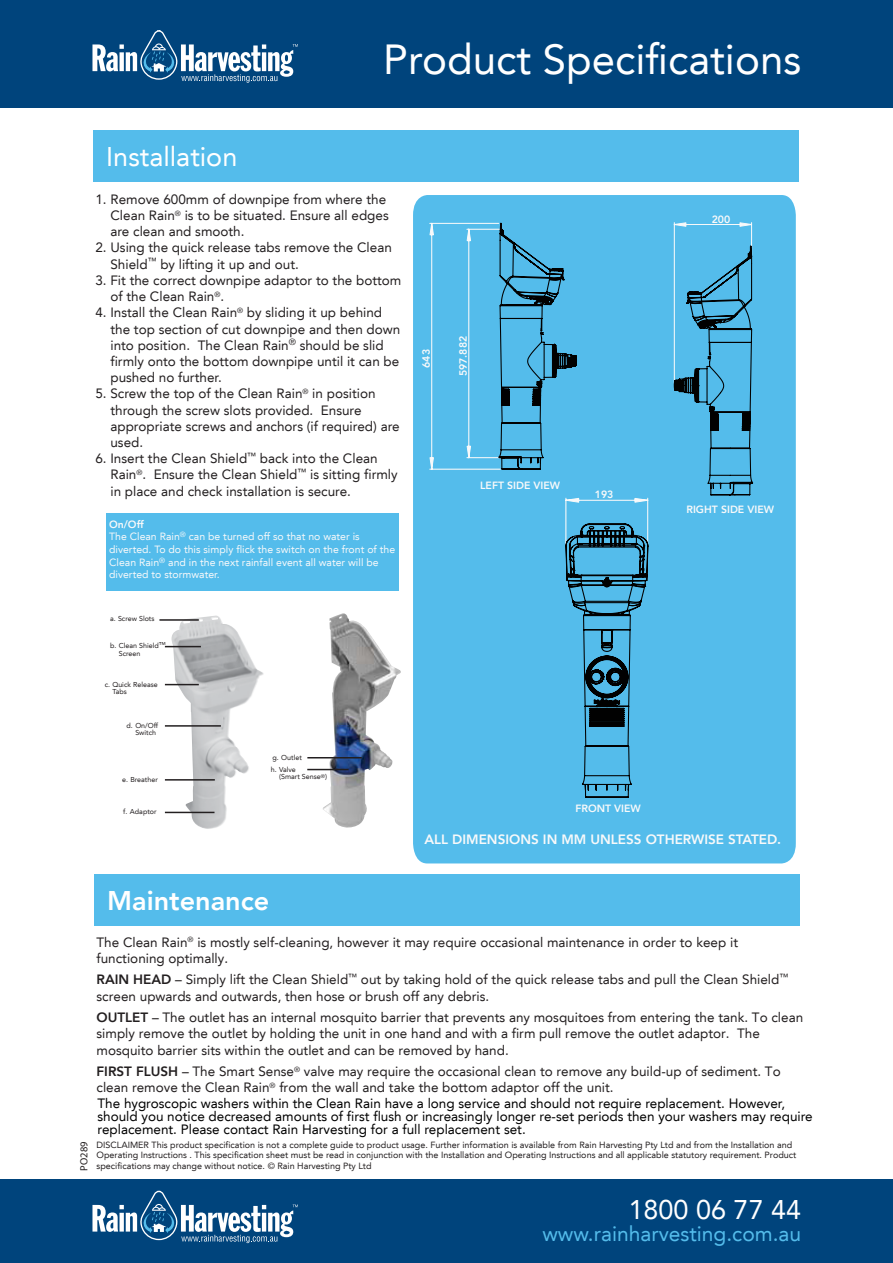
<style>
.page{position:relative;width:893px;height:1263px;background:#fff}
.page>*{position:absolute;margin:0;border:0;box-sizing:border-box;transform-origin:0 0}
.t1{font:42px "Avenir LT";color:#fff}
.t2{font:27px "Avenir LT";color:#fff}
.t3{font:800 27px "Avenir LT";color:#fff}
.t4{font:21px "Avenir LT";color:#54bceb}
.t5{font:13.5px/16.2px "Avenir LT";color:#231f20}
.t6{font:13.5px/13.2px "Avenir LT";color:#000}
.t7{font:800 13.5px "Avenir LT";color:#f8f9fa}
.t8{font:10.5px/12.6px "Avenir LT";color:#f8f9fa}
.t9{font:800 10.5px "Avenir LT";color:#f8f9fa}
.t10{font:10.5px "Myriad";color:#231f20}
.t11{font:9px/10.8px "Avenir LT";color:#231f20}
.t12{font:7.2px/7.8px "Avenir LT";color:#231f20}
.s1{font-weight:800}
</style>
<div class="page">
<div style="left:0;top:0;width:893px;height:107px;background:#00447c"></div>
<svg style="left:92px;top:30px;width:206px;height:53px"></svg>
<div style="left:0;top:1179px;width:893px;height:84px;background:#00447c"></div>
<svg style="left:92px;top:1190px;width:206px;height:53px"></svg>
<div style="left:94px;top:130px;width:705px;height:52px;background:#54bceb"></div>
<div style="left:106px;top:513px;width:293px;height:78px;background:#54bceb"></div>
<div style="left:95px;top:874px;width:705px;height:51px;background:#54bceb"></div>
<div style="left:413px;top:195px;width:383px;height:668px;background:#54bceb"></div>
<img style="left:171px;top:616px;width:93px;height:213px">
<hr style="left:165px;top:646px;width:36px;height:1px;background:#231f20">
<hr style="left:159px;top:619px;width:40px;height:2px;background:#231f20">
<hr style="left:165px;top:684px;width:34px;height:1px;background:#231f20">
<hr style="left:165px;top:779px;width:50px;height:2px;background:#231f20">
<hr style="left:165px;top:812px;width:49px;height:1px;background:#231f20">
<hr style="left:165px;top:725px;width:56px;height:2px;background:#231f20">
<img style="left:323px;top:613px;width:78px;height:215px">
<hr style="left:307px;top:757px;width:55px;height:1px;background:#231f20">
<hr style="left:307px;top:769px;width:42px;height:1px;background:#231f20">
<svg style="left:429px;top:222px;width:220px;height:642px;background:#50b1dd"></svg>
<svg style="left:673px;top:197px;width:81px;height:400px;background:#4eadd8"></svg>
<h1 class="t1" style="left:383px;top:35px;width:419px">Product Specifications</h1>
<h2 class="t2" style="left:106px;top:141px;width:133px">Installation</h2>
<p class="t5" style="left:110px;top:191px;width:280px;text-indent:-15px">1. Remove 600mm of downpipe from where the<br>Clean Rain<sup>®</sup> is to be situated. Ensure all edges are clean and smooth.</p>
<p class="t5" style="left:110px;top:240px;width:283px;text-indent:-15px">2. Using the quick release tabs remove the Clean<br>Shield<sup>™</sup> by lifting it up and out.</p>
<p class="t5" style="left:110px;top:272px;width:292px;text-indent:-15px">3. Fit the correct downpipe adaptor to the bottom of the Clean Rain<sup>®</sup>.</p>
<p class="t5" style="left:110px;top:305px;width:291px;text-indent:-15px">4. Install the Clean Rain<sup>®</sup> by sliding it up behind the top section of cut downpipe and then down into position. The Clean Rain<sup>®</sup> should be slid firmly onto the bottom downpipe until it can be pushed no further.</p>
<p class="t5" style="left:110px;top:386px;width:291px;text-indent:-15px">5. Screw the top of the Clean Rain<sup>®</sup> in position through the screw slots provided. Ensure appropriate screws and anchors (if required) are used.</p>
<p class="t5" style="left:110px;top:450px;width:289px;text-indent:-15px">6. Insert the Clean Shield<sup>™</sup> back into the Clean<br>Rain<sup>®</sup>. Ensure the Clean Shield<sup>™</sup> is sitting firmly in place and check installation is secure.</p>
<p class="t8" style="left:109px;top:518px;width:288px"><span class="s1">On/Off<br></span>The Clean Rain<sup>®</sup> can be turned off so that no water is diverted. To do this simply flick the switch on the front of the Clean Rain<sup>®</sup> and in the next rainfall event all water will be diverted to stormwater.</p>
<p class="t12" style="left:110px;top:615px;width:46px">a. Screw Slots</p>
<p class="t12" style="left:119px;top:642px;width:48px;text-indent:-9px">b. Clean Shield<sup>™<br></sup>Screen</p>
<p class="t12" style="left:112px;top:680px;width:47px;text-indent:-8px">c. Quick Release<br>Tabs</p>
<p class="t12" style="left:127px;top:722px;width:33px;line-height:7.2px;text-align:right">d. On/Off<br>Switch</p>
<p class="t12" style="left:122px;top:775px;width:37px">e. Breather</p>
<p class="t12" style="left:123px;top:808px;width:35px">f. Adaptor</p>
<p class="t12" style="left:271px;top:751px;width:33px;line-height:11.9px">g. Outlet h. Valve</p>
<p class="t12" style="left:279px;top:773px;width:49px">(Smart Sense<sup>®</sup>)</p>
<p class="t9" style="left:420px;top:368px;width:20px;rotate:-90deg">643</p>
<p class="t9" style="left:457px;top:376px;width:42px;rotate:-90deg">597.882</p>
<p class="t9" style="left:480px;top:479px;width:82px">LEFT SIDE VIEW</p>
<p class="t9" style="left:595px;top:488px;width:20px">193</p>
<p class="t9" style="left:712px;top:213px;width:20px">200</p>
<p class="t9" style="left:686px;top:503px;width:89px">RIGHT SIDE VIEW</p>
<p class="t9" style="left:575px;top:802px;width:67px">FRONT VIEW</p>
<p class="t7" style="left:424px;top:831px;width:358px">ALL DIMENSIONS IN MM UNLESS OTHERWISE STATED.</p>
<h2 class="t3" style="left:107px;top:885px;width:164px">Maintenance</h2>
<p class="t10" style="left:79px;top:1170px;width:30px;rotate:-90deg">OP 982</p>
<p class="t5" style="left:97px;top:934px;width:643px">The Clean Rain<sup>®</sup> is mostly self-cleaning, however it may require occasional maintenance in order to keep it functioning optimally.</p>
<p class="t5" style="left:97px;top:972px;width:693px"><span class="s1">RAIN HEAD</span> – Simply lift the Clean Shield<sup>™</sup> out by taking hold of the quick release tabs and pull the Clean Shield<sup>™ </sup>screen upwards and outwards, then hose or brush off any debris.</p>
<p class="t5" style="left:97px;top:1009px;width:708px"><span class="s1">OUTLET</span> – The outlet has an internal mosquito barrier that prevents any mosquitoes from entering the tank. To clean simply remove the outlet by holding the unit in one hand and with a firm pull remove the outlet adaptor. The mosquito barrier sits within the outlet and can be removed by hand.</p>
<p class="t5" style="left:97px;top:1063px;width:686px"><span class="s1">FIRST FLUSH</span> – The Smart Sense<sup>®</sup> valve may require the occasional clean to remove any build-up of sediment. To clean remove the Clean Rain<sup>®</sup> from the wall and take the bottom adaptor off the unit.</p>
<p class="t6" style="left:98px;top:1096px;width:717px">The hygroscopic washers within the Clean Rain have a long service and should not require replacement. However, should you notice decreased amounts of first flush or increasingly longer re-set periods then your washers may require replacement. Please contact Rain Harvesting for a full replacement set.</p>
<p class="t11" style="left:97px;top:1139px;width:701px">DISCLAIMER This product specification is not a complete guide to product usage. Further information is available from Rain Harvesting Pty Ltd and from the Installation and<br>Operating Instructions . This specification sheet must be read in conjunction with the Installation and Operating Instructions and all applicable statutory requirement. Product specifications may change without notice. © Rain Harvesting Pty Ltd</p>
<h2 class="t2" style="left:629px;top:1194px;width:174px">1800 06 77 44</h2>
<h3 class="t4" style="left:542px;top:1221px;width:260px">www.rainharvesting.com.au</h3>
</div>
